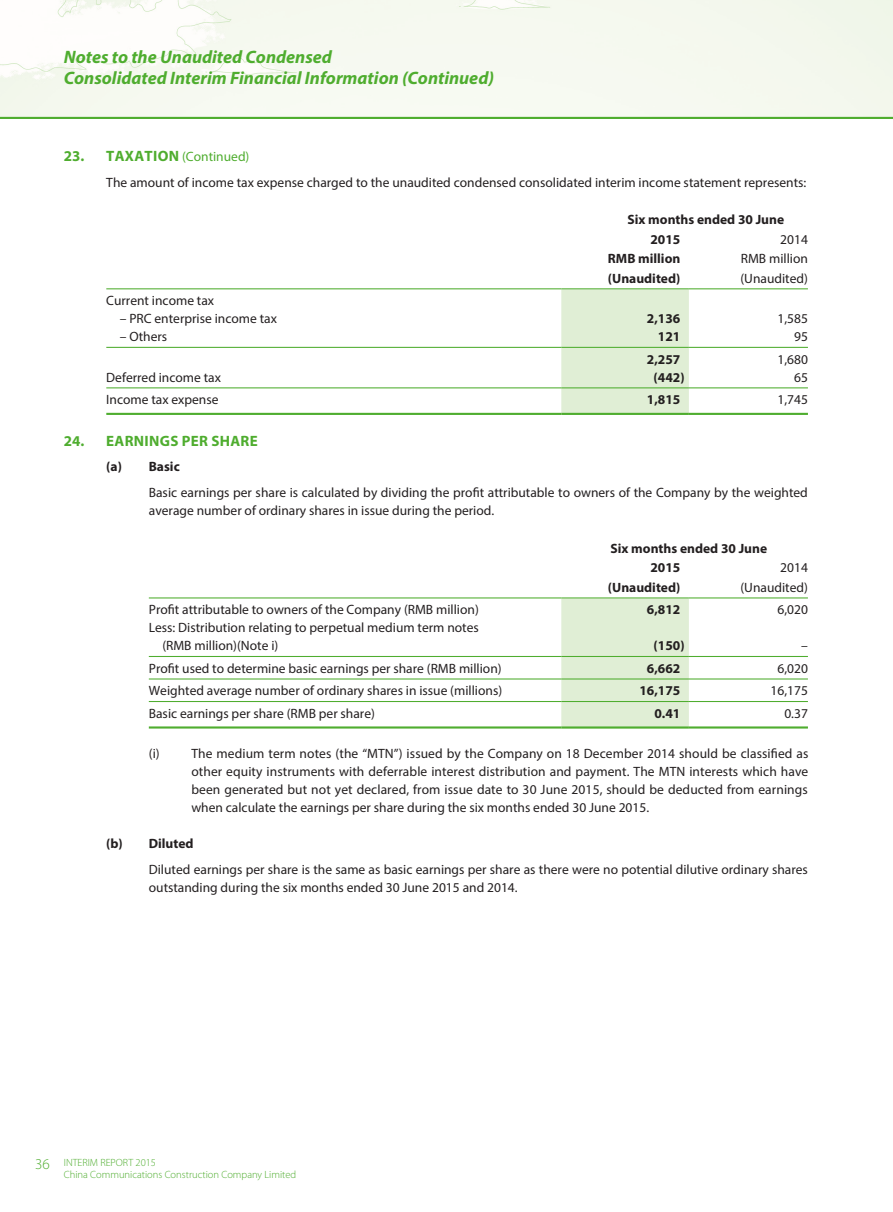
<style>
.page{position:relative;width:893px;height:1212px;background:#fff}
.page>*{position:absolute;margin:0;border:0;box-sizing:border-box;transform-origin:0 0}
.t1{font:italic 700 18px/21px "Myriad Pro";color:#4fad2f}
.t2{font:700 15px "Myriad Pro";letter-spacing:.02em;color:#4fad2f}
.t3{font:300 15px "Myriad Pro";color:#4fad2f}
.t4{font:13.5px/18px "Myriad Pro";color:#231f20}
.t5{font:700 13.5px/19.5px "Myriad Pro";color:#231f20}
.t6{font:13.5px "Myriad Pro";color:#4fad2f}
.t7{font:300 10.5px "Myriad Pro";color:#4fad2f}
</style>
<div class="page">
<img style="left:0;top:0;width:893px;height:117px">
<hr style="left:0;top:117px;width:893px;height:2px;background:#4fad2f">
<div style="left:561px;top:289px;width:128px;height:124px;background:#e0eed5"></div>
<hr style="left:106px;top:288px;width:455px;height:1px;background:#4fad2f">
<hr style="left:561px;top:288px;width:128px;height:1px;background:#4fad2f">
<hr style="left:689px;top:288px;width:119px;height:1px;background:#4fad2f">
<hr style="left:106px;top:347px;width:455px;height:1px;background:#4fad2f">
<hr style="left:561px;top:347px;width:128px;height:1px;background:#4fad2f">
<hr style="left:689px;top:347px;width:119px;height:1px;background:#4fad2f">
<hr style="left:106px;top:387px;width:455px;height:1px;background:#4fad2f">
<hr style="left:561px;top:387px;width:128px;height:1px;background:#4fad2f">
<hr style="left:689px;top:387px;width:119px;height:1px;background:#4fad2f">
<hr style="left:106px;top:413px;width:455px;height:2px;background:#4fad2f">
<hr style="left:561px;top:413px;width:128px;height:2px;background:#4fad2f">
<hr style="left:689px;top:413px;width:119px;height:2px;background:#4fad2f">
<div style="left:561px;top:598px;width:128px;height:128px;background:#e0eed5"></div>
<hr style="left:149px;top:597px;width:412px;height:1px;background:#4fad2f">
<hr style="left:561px;top:597px;width:128px;height:1px;background:#4fad2f">
<hr style="left:689px;top:597px;width:119px;height:1px;background:#4fad2f">
<hr style="left:149px;top:656px;width:412px;height:1px;background:#4fad2f">
<hr style="left:561px;top:656px;width:128px;height:1px;background:#4fad2f">
<hr style="left:689px;top:656px;width:119px;height:1px;background:#4fad2f">
<hr style="left:149px;top:678px;width:412px;height:1px;background:#4fad2f">
<hr style="left:561px;top:678px;width:128px;height:1px;background:#4fad2f">
<hr style="left:689px;top:678px;width:119px;height:1px;background:#4fad2f">
<hr style="left:149px;top:701px;width:412px;height:1px;background:#4fad2f">
<hr style="left:561px;top:701px;width:128px;height:1px;background:#4fad2f">
<hr style="left:689px;top:701px;width:119px;height:1px;background:#4fad2f">
<hr style="left:149px;top:726px;width:412px;height:2px;background:#4fad2f">
<hr style="left:561px;top:726px;width:128px;height:2px;background:#4fad2f">
<hr style="left:689px;top:726px;width:119px;height:2px;background:#4fad2f">
<h1 class="t1" style="left:64px;top:46px;width:432px">Notes to the Unaudited Condensed<br>Consolidated Interim Financial Information (Continued)</h1>
<p class="t2" style="left:64px;top:147px;width:81px">23. Taxation</p>
<p class="t6" style="left:182px;top:148px;width:69px">(Continued)</p>
<p class="t4" style="left:106px;top:173px;width:701px">The amount of income tax expense charged to the unaudited condensed consolidated interim income statement represents:</p>
<p class="t5" style="left:650px;top:209px;width:135px;text-indent:-23px">Six months ended 30 June<br>2015</p>
<p class="t4" style="left:780px;top:230px;width:29px">2014</p>
<p class="t5" style="left:608px;top:248px;width:74px">RMB million</p>
<p class="t4" style="left:741px;top:249px;width:69px">RMB million</p>
<p class="t5" style="left:608px;top:268px;width:74px">(Unaudited)</p>
<p class="t4" style="left:740px;top:269px;width:69px">(Unaudited)</p>
<p class="t4" style="left:106px;top:291px;width:109px">Current income tax</p>
<p class="t4" style="left:120px;top:309px;width:159px">– PRC enterprise income tax</p>
<p class="t5" style="left:647px;top:308px;width:35px">2,136</p>
<p class="t4" style="left:777px;top:309px;width:32px">1,585</p>
<p class="t4" style="left:120px;top:327px;width:49px">– Others</p>
<p class="t5" style="left:658px;top:326px;width:24px">121</p>
<p class="t4" style="left:794px;top:327px;width:15px">95</p>
<p class="t5" style="left:647px;top:349px;width:35px">2,257</p>
<p class="t4" style="left:777px;top:350px;width:32px">1,680</p>
<p class="t4" style="left:106px;top:368px;width:116px">Deferred income tax</p>
<p class="t5" style="left:654px;top:367px;width:32px">(442)</p>
<p class="t4" style="left:794px;top:368px;width:15px">65</p>
<p class="t4" style="left:106px;top:390px;width:114px">Income tax expense</p>
<p class="t5" style="left:647px;top:389px;width:35px">1,815</p>
<p class="t4" style="left:777px;top:390px;width:32px">1,745</p>
<p class="t2" style="left:64px;top:431px;width:61px">24. Earnings</p>
<p class="t2" style="left:182px;top:431px;width:10px">per</p>
<p class="t2" style="left:211px;top:431px;width:11px">share</p>
<p class="t5" style="left:106px;top:456px;width:75px">(a) Basic</p>
<p class="t4" style="left:149px;top:483px;width:661px">Basic earnings per share is calculated by dividing the profit attributable to owners of the Company by the weighted average number of ordinary shares in issue during the period.</p>
<p class="t5" style="left:650px;top:538px;width:118px;text-indent:-40px">Six months ended 30 June<br>2015</p>
<p class="t4" style="left:780px;top:558px;width:29px">2014</p>
<p class="t5" style="left:608px;top:577px;width:74px">(Unaudited)</p>
<p class="t4" style="left:740px;top:578px;width:69px">(Unaudited)</p>
<p class="t4" style="left:149px;top:600px;width:331px">Profit attributable to owners of the Company (RMB million)</p>
<p class="t5" style="left:647px;top:599px;width:35px">6,812</p>
<p class="t4" style="left:777px;top:600px;width:32px">6,020</p>
<p class="t4" style="left:162px;top:618px;width:318px;text-indent:-14px">Less: Distribution relating to perpetual medium term notes (RMB million)(Note i)</p>
<p class="t5" style="left:654px;top:635px;width:32px">(150)</p>
<p class="t4" style="left:801px;top:636px;width:8px">–</p>
<p class="t4" style="left:149px;top:659px;width:354px">Profit used to determine basic earnings per share (RMB million)</p>
<p class="t5" style="left:647px;top:658px;width:35px">6,662</p>
<p class="t4" style="left:777px;top:659px;width:32px">6,020</p>
<p class="t4" style="left:149px;top:681px;width:355px">Weighted average number of ordinary shares in issue (millions)</p>
<p class="t5" style="left:639px;top:680px;width:42px">16,175</p>
<p class="t4" style="left:770px;top:681px;width:39px">16,175</p>
<p class="t4" style="left:149px;top:704px;width:228px">Basic earnings per share (RMB per share)</p>
<p class="t5" style="left:654px;top:703px;width:27px">0.41</p>
<p class="t4" style="left:784px;top:704px;width:25px">0.37</p>
<p class="t4" style="left:191px;top:744px;width:619px;text-align:justify;text-indent:-43px">(i) The medium term notes (the “MTN”) issued by the Company on 18 December 2014 should be classified as other equity instruments with deferrable interest distribution and payment. The MTN interests which have been generated but not yet declared, from issue date to 30 June 2015, should be deducted from earnings when calculate the earnings per share during the six months ended 30 June 2015.</p>
<p class="t5" style="left:106px;top:833px;width:36px">(b) D</p>
<p class="t5" style="left:158px;top:833px;width:37px">iluted</p>
<p class="t4" style="left:149px;top:861px;width:661px">Diluted earnings per share is the same as basic earnings per share as there were no potential dilutive ordinary shares outstanding during the six months ended 30 June 2015 and 2014.</p>
<p class="t3" style="left:35px;top:1156px;width:16px">36</p>
<p class="t7" style="left:64px;top:1157px;width:94px">Interi m Report 2015</p>
<p class="t7" style="left:64px;top:1168px;width:234px">China Communications Construction Company Limited</p>
</div>
